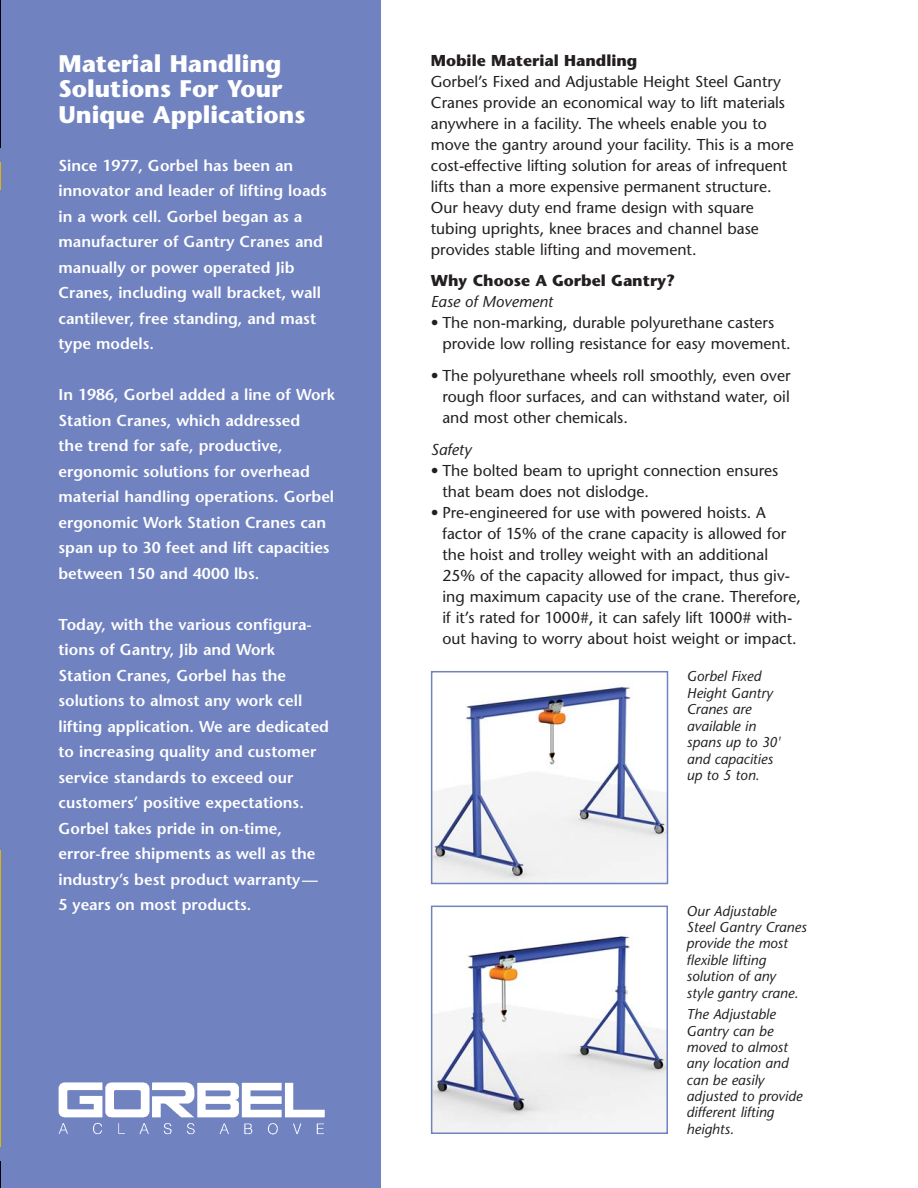
<style>
.page{position:relative;width:918px;height:1188px;background:#fff}
.page>*{position:absolute;margin:0;border:0;box-sizing:border-box;transform-origin:0 0}
.t1{font:700 24px/25.5px "Stone Sans";color:#fff}
.t2{font:15.75px/21px "Stone Sans";color:#231f20}
.t3{font:600 15.75px/25.5px "Stone Sans";color:#fff}
.t4{font:700 15.75px "Stone Sans";color:#231f20}
.t5{font:italic 15.75px "Stone Sans";color:#231f20}
.t6{font:italic 14.25px/16.4px "Stone Sans";color:#231f20}
</style>
<div class="page">
<div style="left:0;top:0;width:381px;height:1188px;background:#7082c0"></div>
<img style="left:58px;top:1082px;width:267px;height:53px">
<img style="left:434px;top:936px;width:231px;height:195px">
<div style="left:431px;top:906px;width:237px;height:228px;border:2px solid #7082c0"></div>
<img style="left:434px;top:686px;width:231px;height:195px">
<div style="left:431px;top:671px;width:237px;height:213px;border:2px solid #7082c0"></div>
<h1 class="t1" style="left:59px;top:53px;width:249px">Material Handling<br>Solutions For Your<br>Unique Applications</h1>
<p class="t3" style="left:59px;top:154px;width:270px">Since 1977, Gorbel has been an innovator and leader of lifting loads in a work cell. Gorbel began as a manufacturer of Gantry Cranes and manually or power operated Jib<br>Cranes, including wall bracket, wall cantilever, free standing, and mast type models.</p>
<p class="t3" style="left:59px;top:384px;width:278px">In 1986, Gorbel added a line of Work Station Cranes, which addressed<br>the trend for safe, productive, ergonomic solutions for overhead material handling operations. Gorbel ergonomic Work Station Cranes can span up to 30 feet and lift capacities between 150 and 4000 lbs.</p>
<p class="t3" style="left:59px;top:613px;width:272px">Today, with the various configura&shy;tions of Gantry, Jib and Work Station Cranes, Gorbel has the solutions to almost any work cell lifting application. We are dedicated to increasing quality and customer service standards to exceed our customers’ positive expectations.<br>Gorbel takes pride in on-time, error-free shipments as well as the industry’s best product warranty— 5 years on most products.</p>
<p class="t4" style="left:431px;top:54px;width:208px">Mobile Material Handling</p>
<p class="t2" style="left:431px;top:72px;width:364px">Gorbel’s Fixed and Adjustable Height Steel Gantry Cranes provide an economical way to lift materials anywhere in a facility. The wheels enable you to move the gantry around your facility. This is a more cost-effective lifting solution for areas of infrequent lifts than a more expensive permanent structure.<br>Our heavy duty end frame design with square tubing uprights, knee braces and channel base provides stable lifting and movement.</p>
<p class="t4" style="left:431px;top:275px;width:246px">Why Choose A Gorbel Gantry?</p>
<p class="t5" style="left:431px;top:296px;width:124px">Ease of Movement</p>
<p class="t2" style="left:442px;top:314px;width:350px;text-indent:-11px">• The non-marking, durable polyurethane casters provide low rolling resistance for easy movement.</p>
<p class="t2" style="left:442px;top:367px;width:350px;text-align:justify;text-indent:-11px">• The polyurethane wheels roll smoothly, even over rough floor surfaces, and can withstand water, oil and most other chemicals.</p>
<p class="t5" style="left:431px;top:443px;width:42px">Safety</p>
<p class="t2" style="left:442px;top:462px;width:337px;text-indent:-11px">• The bolted beam to upright connection ensures that beam does not dislodge.</p>
<p class="t2" style="left:442px;top:504px;width:360px;text-indent:-11px">• Pre-engineered for use with powered hoists. A factor of 15% of the crane capacity is allowed for the hoist and trolley weight with an additional 25% of the capacity allowed for impact, thus giv&shy;ing maximum capacity use of the crane. Therefore, if it’s rated for 1000#, it can safely lift 1000# with&shy;out having to worry about hoist weight or impact.</p>
<p class="t6" style="left:687px;top:669px;width:95px">Gorbel Fixed<br>Height Gantry<br>Cranes are available in spans up to 30' and capacities up to 5 ton.</p>
<p class="t6" style="left:687px;top:904px;width:122px">Our Adjustable<br>Steel Gantry Cranes provide the most flexible lifting solution of any<br>style gantry crane.</p>
<p class="t6" style="left:687px;top:1008px;width:117px">The Adjustable<br>Gantry can be moved to almost any location and can be easily adjusted to provide different lifting heights.</p>
</div>
